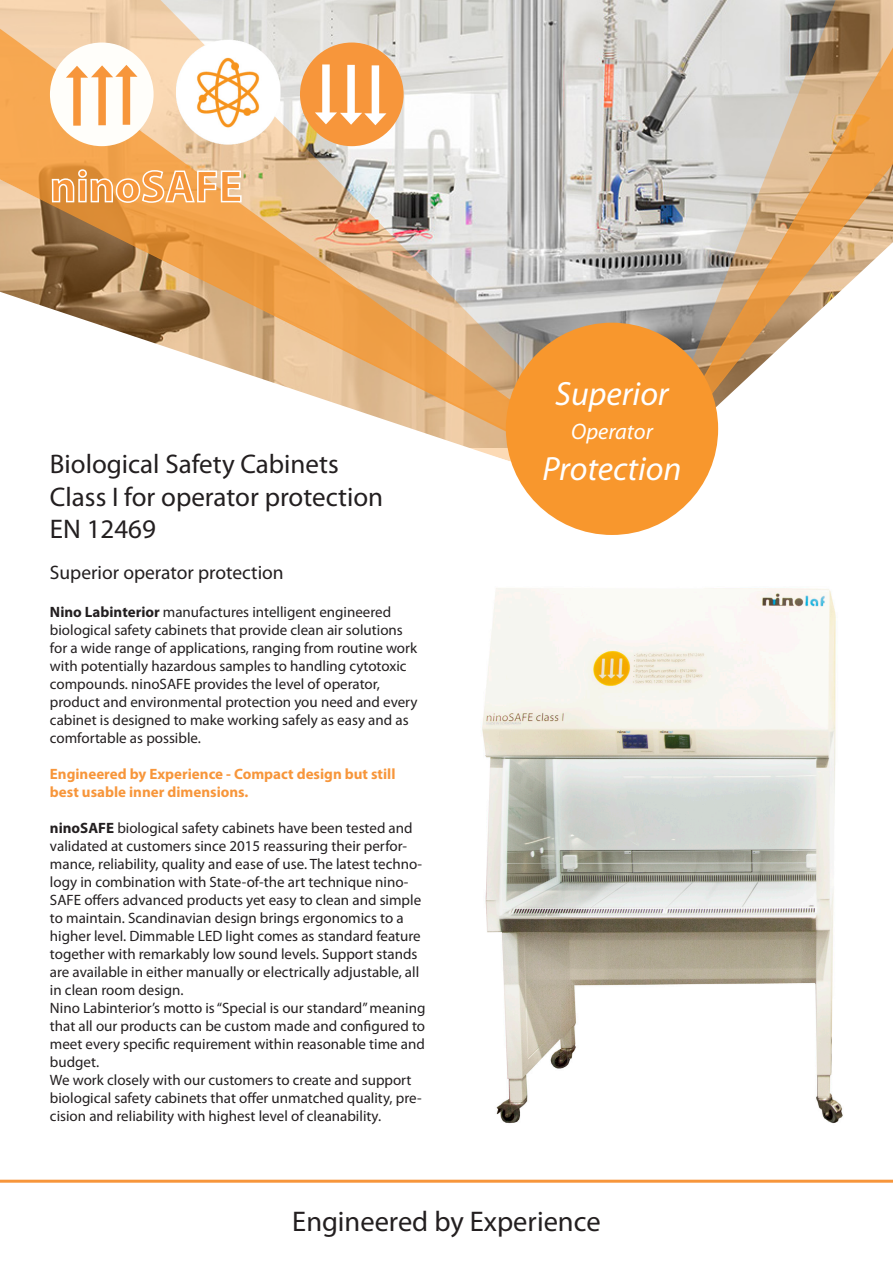
<style>
.page{position:relative;width:893px;height:1263px;background:#fff}
.page>*{position:absolute;margin:0;border:0;box-sizing:border-box;transform-origin:0 0}
.t1{font:700 45px "Myriad Pro";color:#f7963b}
.t2{font:italic 33.75px "Myriad Pro";color:#fff}
.t3{font:28.5px "Myriad Pro";color:#231f20}
.t4{font:27px "Myriad Pro";color:#231f20}
.t5{font:italic 22.5px "Myriad Pro";color:#fff}
.t6{font:19.5px "Myriad Pro";color:#231f20}
.t7{font:15px/18px "Myriad Pro";color:#231f20}
.t8{font:700 15px/18px "Myriad Pro";color:#f7963b}
.s1{font-weight:700}
</style>
<div class="page">
<svg style="left:0;top:9px;width:566px;height:125px;background:#e1d0bd"></svg>
<svg style="left:0;top:134px;width:566px;height:158px;background:#d2af89"></svg>
<svg style="left:566px;top:0;width:327px;height:292px;background:#cdbdaa"></svg>
<svg style="left:1px;top:292px;width:637px;height:243px"></svg>
<svg style="left:638px;top:242px;width:255px;height:290px"></svg>
<div style="left:506px;top:323px;width:212px;height:212px;background:#f8972d;border-radius:50%"></div>
<svg style="left:51px;top:169px;width:191px;height:35px;background:#eeb475"></svg>
<img style="left:482px;top:588px;width:361px;height:536px">
<div style="left:300px;top:43px;width:104px;height:103px;background:#f7963b;border-radius:50%"></div>
<div style="left:322px;top:64px;width:8px;height:49px;background:#fff"></div>
<div style="left:372px;top:65px;width:7px;height:49px;background:#fff"></div>
<svg style="left:315px;top:111px;width:71px;height:14px"></svg>
<div style="left:347px;top:65px;width:8px;height:49px;background:#fff"></div>
<div style="left:50px;top:43px;width:104px;height:103px;background:#fffefa;border-radius:50%"></div>
<div style="left:73px;top:77px;width:8px;height:49px;background:#f7963b"></div>
<div style="left:123px;top:76px;width:7px;height:49px;background:#f7963b"></div>
<svg style="left:66px;top:65px;width:72px;height:14px"></svg>
<div style="left:98px;top:76px;width:8px;height:49px;background:#f7963b"></div>
<img style="left:160px;top:12px;width:133px;height:145px">
<hr style="left:0;top:1180px;width:893px;height:3px;background:#f7963b">
<p class="t1" style="left:50px;top:157px;width:194px">ninoSAFE</p>
<p class="t4" style="left:50px;top:447px;width:290px">Biological Safety Cabinets</p>
<p class="t4" style="left:50px;top:480px;width:335px">Class I for operator protection</p>
<p class="t4" style="left:50px;top:512px;width:108px">EN 12469</p>
<p class="t6" style="left:50px;top:561px;width:235px">Superior operator protection</p>
<p class="t7" style="left:50px;top:603px;width:369px"><span class="s1">Nino Labinterior</span> manufactures intelligent engineered biological safety cabinets that provide clean air solutions for a wide range of applications, ranging from routine work with potentially hazardous samples to handling cytotoxic compounds. ninoSAFE provides the level of operator, product and environmental protection you need and every cabinet is designed to make working safely as easy and as comfortable as possible.</p>
<p class="t8" style="left:50px;top:764px;width:347px">Engineered by Experience - Compact design but still best usable inner dimensions.</p>
<p class="t7" style="left:50px;top:819px;width:377px"><span class="s1">ninoSAFE</span> biological safety cabinets have been tested and validated at customers since 2015 reassuring their perfor&shy;mance, reliability, quality and ease of use. The latest techno&shy;logy in combination with State-of-the art technique nino-SAFE offers advanced products yet easy to clean and simple to maintain. Scandinavian design brings ergonomics to a higher level. Dimmable LED light comes as standard feature together with remarkably low sound levels. Support stands are available in either manually or electrically adjustable, all in clean room design.<br>Nino Labinterior’s motto is “Special is our standard” meaning that all our products can be custom made and configured to meet every specific requirement within reasonable time and budget.</p>
<p class="t7" style="left:50px;top:1071px;width:373px">We work closely with our customers to create and support biological safety cabinets that offer unmatched quality, pre&shy;cision and reliability with highest level of cleanability.</p>
<p class="t2" style="left:555px;top:373px;width:115px">Superior</p>
<p class="t5" style="left:571px;top:418px;width:83px">Operator</p>
<p class="t2" style="left:542px;top:448px;width:141px">Protection</p>
<p class="t3" style="left:292px;top:1204px;width:310px">Engineered by Experience</p>
</div>
